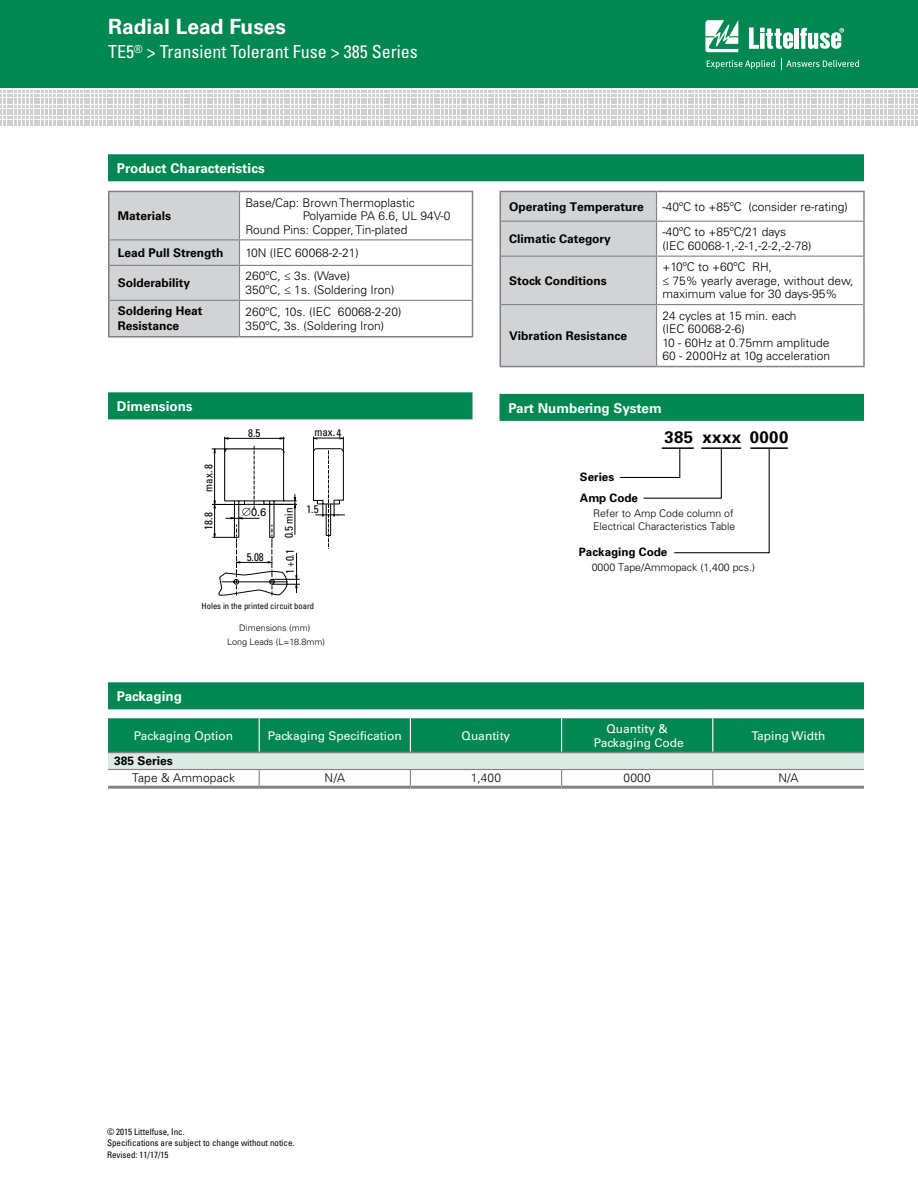
<style>
.page{position:relative;width:918px;height:1188px;background:#fff}
.page>*{position:absolute;margin:0;border:0;box-sizing:border-box;transform-origin:0 0}
.t1{font:700 21px "Univers LT Std";color:#fff}
.t2{font:condensed 18px "Univers LT Std";color:#fff}
.t3{font:700 16.8px "Univers";letter-spacing:.025em;color:#000}
.t4{font:700 13.5px "Univers LT Std";color:#fff}
.t5{font:300 12px/13.5px "Univers LT Std";color:#000}
.t6{font:700 12px/15px "Univers LT Std";color:#000}
.t7{font:12px/13.5px "Univers LT Std";color:#fff;text-align:center}
.t8{font:700 11.55px "Univers";color:#000}
.t9{font:condensed 11.1px "Univers LT Std";color:#000}
.t10{font:11.1px "Univers LT Std";color:#000}
.t11{font:300 10.5px/12.6px "Univers";color:#000}
.t12{font:condensed 9px/10.8px "Univers LT Std";color:#000}
.t13{font:300 9px/13.5px "Univers LT Std";color:#000;text-align:center}
.t14{font:condensed 8.55px "Univers LT Std";color:#000}
</style>
<div class="page">
<div style="left:0;top:0;width:918px;height:88px;background:#008752"></div>
<svg style="left:0;top:91px;width:917px;height:35px"></svg>
<svg style="left:705px;top:20px;width:33px;height:32px"></svg>
<hr style="left:795px;top:28px;width:4px;height:21px;background:#fff">
<svg style="left:800px;top:28px;width:44px;height:21px"></svg>
<svg style="left:749px;top:27px;width:44px;height:22px"></svg>
<svg style="left:707px;top:60px;width:68px;height:9px"></svg>
<svg style="left:781px;top:58px;width:78px;height:12px"></svg>
<div style="left:108px;top:154px;width:756px;height:27px;background:#008752"></div>
<hr style="left:657px;top:191px;width:208px;height:1px;background:#808285">
<hr style="left:863px;top:192px;width:2px;height:29px;background:#808285">
<hr style="left:863px;top:221px;width:2px;height:35px;background:#808285">
<hr style="left:863px;top:256px;width:2px;height:49px;background:#808285">
<hr style="left:863px;top:305px;width:2px;height:61px;background:#808285">
<hr style="left:657px;top:366px;width:208px;height:1px;background:#808285">
<div style="left:500px;top:191px;width:157px;height:176px;background:#d1d3d4"></div>
<hr style="left:501px;top:221px;width:156px;height:1px;background:#808285">
<hr style="left:657px;top:221px;width:206px;height:1px;background:#808285">
<hr style="left:656px;top:222px;width:1px;height:34px;background:#808285">
<hr style="left:501px;top:256px;width:156px;height:1px;background:#808285">
<hr style="left:657px;top:256px;width:206px;height:1px;background:#808285">
<hr style="left:656px;top:257px;width:1px;height:47px;background:#808285">
<hr style="left:501px;top:304px;width:156px;height:1px;background:#808285">
<hr style="left:657px;top:304px;width:206px;height:1px;background:#808285">
<hr style="left:656px;top:305px;width:1px;height:61px;background:#808285">
<hr style="left:108px;top:191px;width:132px;height:1px;background:#808285">
<hr style="left:108px;top:192px;width:2px;height:48px;background:#808285">
<hr style="left:240px;top:191px;width:233px;height:1px;background:#808285">
<hr style="left:472px;top:192px;width:1px;height:48px;background:#808285">
<hr style="left:108px;top:240px;width:2px;height:25px;background:#808285">
<svg style="left:472px;top:240px;width:1px;height:25px"></svg>
<hr style="left:108px;top:265px;width:2px;height:35px;background:#808285">
<hr style="left:472px;top:265px;width:1px;height:35px;background:#808285">
<hr style="left:108px;top:300px;width:2px;height:36px;background:#808285">
<hr style="left:472px;top:300px;width:1px;height:36px;background:#808285">
<hr style="left:108px;top:336px;width:132px;height:2px;background:#808285">
<hr style="left:240px;top:336px;width:233px;height:2px;background:#808285">
<hr style="left:240px;top:239px;width:232px;height:1px;background:#808285">
<div style="left:109px;top:191px;width:131px;height:146px;background:#d1d3d4"></div>
<hr style="left:110px;top:265px;width:130px;height:1px;background:#808285">
<hr style="left:240px;top:265px;width:232px;height:1px;background:#808285">
<hr style="left:239px;top:266px;width:1px;height:34px;background:#808285">
<hr style="left:110px;top:300px;width:130px;height:1px;background:#808285">
<hr style="left:240px;top:300px;width:232px;height:1px;background:#808285">
<hr style="left:239px;top:301px;width:1px;height:35px;background:#808285">
<hr style="left:315px;top:515px;width:30px;height:1px;background:#000">
<svg style="left:211px;top:436px;width:133px;height:160px"></svg>
<div style="left:108px;top:392px;width:364px;height:27px;background:#008752"></div>
<div style="left:500px;top:394px;width:364px;height:27px;background:#008752"></div>
<div style="left:108px;top:682px;width:756px;height:27px;background:#008752"></div>
<div style="left:108px;top:718px;width:756px;height:34px;background:#008752"></div>
<div style="left:108px;top:752px;width:756px;height:18px;background:#dcebe3"></div>
<hr style="left:259px;top:718px;width:1px;height:34px;background:#fff">
<hr style="left:410px;top:718px;width:1px;height:34px;background:#fff">
<hr style="left:561px;top:718px;width:1px;height:34px;background:#fff">
<hr style="left:712px;top:718px;width:1px;height:34px;background:#fff">
<hr style="left:108px;top:752px;width:151px;height:1px;background:#808285">
<hr style="left:259px;top:752px;width:151px;height:1px;background:#808285">
<hr style="left:410px;top:752px;width:152px;height:1px;background:#808285">
<hr style="left:562px;top:752px;width:151px;height:1px;background:#808285">
<hr style="left:713px;top:752px;width:151px;height:1px;background:#808285">
<hr style="left:108px;top:769px;width:151px;height:1px;background:#808285">
<hr style="left:259px;top:769px;width:151px;height:1px;background:#808285">
<svg style="left:259px;top:770px;width:1px;height:16px"></svg>
<hr style="left:410px;top:769px;width:152px;height:1px;background:#808285">
<svg style="left:410px;top:770px;width:1px;height:16px"></svg>
<hr style="left:562px;top:769px;width:151px;height:1px;background:#808285">
<svg style="left:561px;top:770px;width:1px;height:16px"></svg>
<hr style="left:713px;top:769px;width:151px;height:1px;background:#808285">
<svg style="left:712px;top:770px;width:1px;height:16px"></svg>
<hr style="left:108px;top:786px;width:151px;height:3px;background:#808285">
<hr style="left:259px;top:786px;width:151px;height:3px;background:#808285">
<hr style="left:410px;top:786px;width:152px;height:3px;background:#808285">
<hr style="left:562px;top:786px;width:151px;height:3px;background:#808285">
<hr style="left:713px;top:786px;width:151px;height:3px;background:#808285">
<hr style="left:750px;top:447px;width:38px;height:2px;background:#000">
<svg style="left:619px;top:447px;width:151px;height:107px"></svg>
<h1 class="t1" style="left:108px;top:14px;width:180px">Radial Lead Fuses</h1>
<h2 class="t2" style="left:108px;top:41px;width:311px">TE5<sup>®</sup> &gt; Transient Tolerant Fuse &gt; 385 Series</h2>
<p class="t4" style="left:117px;top:161px;width:149px">Product Characteristics</p>
<p class="t6" style="left:118px;top:208px;width:55px">Materials</p>
<p class="t5" style="left:246px;top:196px;width:171px">Base/Cap: Brown Thermoplastic</p>
<p class="t5" style="left:303px;top:209px;width:149px">Polyamide PA 6.6, UL 94V-0</p>
<p class="t5" style="left:246px;top:223px;width:164px">Round Pins: Copper, Tin-plated</p>
<p class="t6" style="left:118px;top:245px;width:107px">Lead Pull Strength</p>
<p class="t5" style="left:246px;top:246px;width:115px">10N (IEC 60068-2-21)</p>
<p class="t6" style="left:118px;top:276px;width:74px">Solderability</p>
<p class="t5" style="left:246px;top:269px;width:150px">260ºC, ≤ 3s. (Wave)<br>350ºC, ≤ 1s. (Soldering Iron)</p>
<p class="t6" style="left:118px;top:304px;width:86px">Soldering Heat<br>Resistance</p>
<p class="t5" style="left:246px;top:305px;width:158px">260ºC, 10s. (IEC 60068-2-20)<br>350ºC, 3s. (Soldering Iron)</p>
<p class="t6" style="left:509px;top:199px;width:136px">Operating Temperature</p>
<p class="t5" style="left:663px;top:200px;width:187px">-40ºC to +85ºC (consider re-rating)</p>
<p class="t6" style="left:509px;top:231px;width:103px">Climatic Category</p>
<p class="t5" style="left:663px;top:225px;width:151px">-40ºC to +85ºC/21 days<br>(IEC 60068-1,-2-1,-2-2,-2-78)</p>
<p class="t6" style="left:509px;top:273px;width:99px">Stock Conditions</p>
<p class="t5" style="left:663px;top:260px;width:192px">+10ºC to +60ºC RH,<br>≤ 75% yearly average, without dew, maximum value for 30 days-95%</p>
<p class="t6" style="left:509px;top:328px;width:119px">Vibration Resistance</p>
<p class="t5" style="left:663px;top:309px;width:169px">24 cycles at 15 min. each<br>(IEC 60068-2-6)<br>10 - 60Hz at 0.75mm amplitude<br>60 - 2000Hz at 10g acceleration</p>
<p class="t4" style="left:117px;top:399px;width:77px">Dimensions</p>
<p class="t4" style="left:508px;top:400px;width:155px">Part Numbering System</p>
<p class="t9" style="left:248px;top:426px;width:14px">8.5</p>
<p class="t9" style="left:314px;top:425px;width:28px">max.4</p>
<h3 class="t3" style="left:664px;top:427px;width:125px">385 xxxx 0000</h3>
<p class="t9" style="left:201px;top:492px;width:30px;rotate:-90deg">max. 8</p>
<p class="t9" style="left:201px;top:530px;width:19px;rotate:-90deg">18.8</p>
<p class="t10" style="left:251px;top:505px;width:17px">0.6</p>
<p class="t9" style="left:282px;top:538px;width:32px;rotate:-90deg">0.5 min</p>
<p class="t9" style="left:306px;top:502px;width:14px">1.5</p>
<p class="t8" style="left:580px;top:469px;width:36px">Series</p>
<p class="t8" style="left:580px;top:491px;width:60px">Amp Code</p>
<p class="t11" style="left:593px;top:507px;width:144px">Refer to Amp Code column of<br>Electrical Characteristics Table</p>
<p class="t9" style="left:247px;top:550px;width:19px">5.08</p>
<p class="t9" style="left:283px;top:574px;width:27px;rotate:-90deg">1 +0.1</p>
<p class="t8" style="left:579px;top:544px;width:90px">Packaging Code</p>
<p class="t11" style="left:592px;top:560px;width:165px">0000 Tape/Ammopack (1,400 pcs.)</p>
<p class="t14" style="left:202px;top:600px;width:114px">Holes in the printed circuit board</p>
<p class="t13" style="left:227px;top:621px;width:99px">Dimensions (mm)<br>Long Leads (L=18.8mm)</p>
<p class="t4" style="left:117px;top:689px;width:67px">Packaging</p>
<p class="t7" style="left:134px;top:729px;width:101px">Packaging Option</p>
<p class="t7" style="left:268px;top:729px;width:135px">Packaging Specification</p>
<p class="t7" style="left:462px;top:729px;width:50px">Quantity</p>
<p class="t7" style="left:594px;top:722px;width:91px">Quantity &amp;<br>Packaging Code</p>
<p class="t7" style="left:751px;top:729px;width:76px">Taping Width</p>
<p class="t6" style="left:114px;top:754px;width:60px">385 Series</p>
<p class="t5" style="left:132px;top:771px;width:104px">Tape &amp; Ammopack</p>
<p class="t5" style="left:325px;top:771px;width:22px">N/A</p>
<p class="t5" style="left:471px;top:771px;width:32px">1,400</p>
<p class="t5" style="left:623px;top:771px;width:29px">0000</p>
<p class="t5" style="left:778px;top:771px;width:22px">N/A</p>
<p class="t12" style="left:107px;top:1126px;width:189px">© 2015 Littelfuse, Inc.<br>Specifications are subject to change without notice.</p>
<p class="t12" style="left:107px;top:1149px;width:63px">Revised: 11/17/15</p>
</div>
